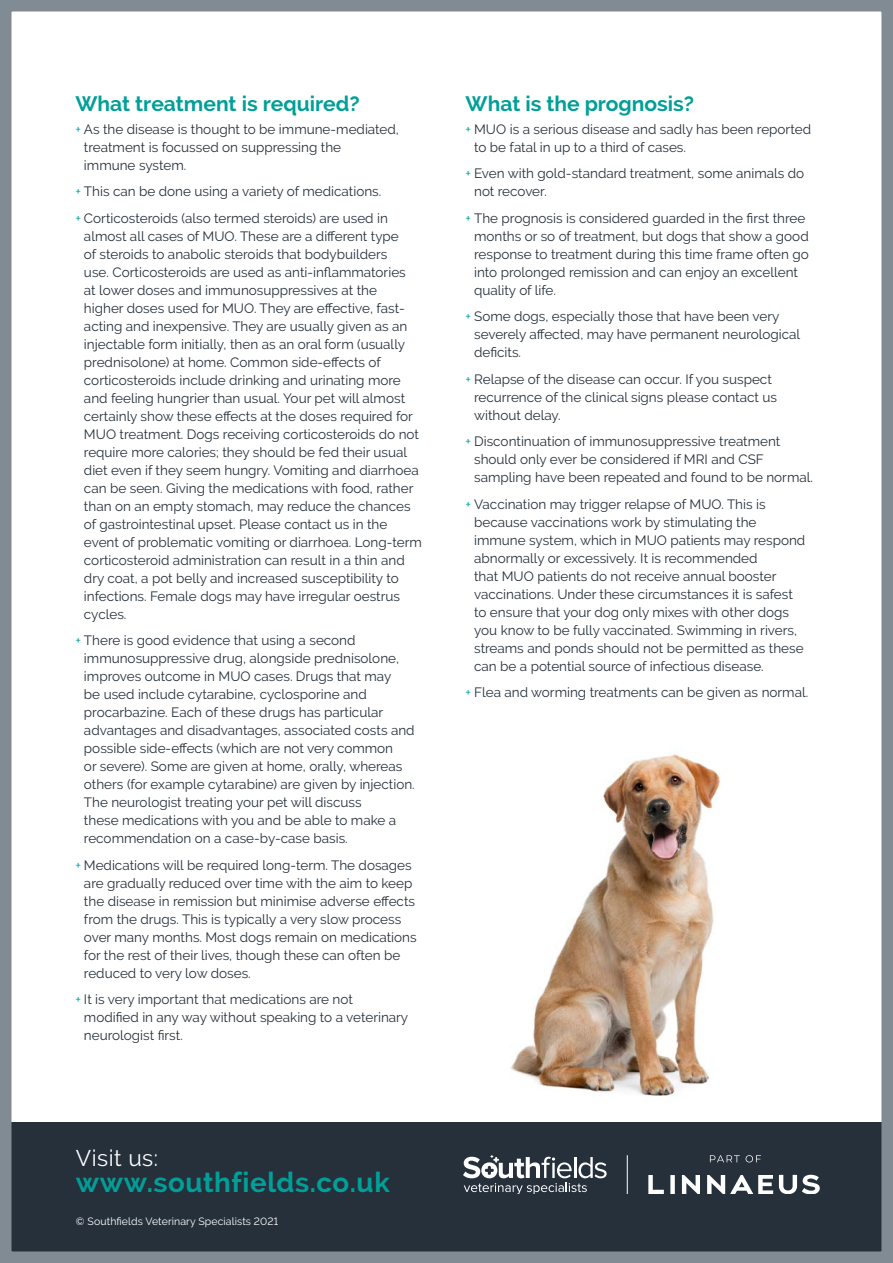
<style>
.page{position:relative;width:893px;height:1263px;background:#fff}
.page>*{position:absolute;margin:0;border:0;box-sizing:border-box;transform-origin:0 0}
.t1{font:700 27.75px "Raleway";letter-spacing:.02em;color:#009f98}
.t2{font:22.65px "Raleway";letter-spacing:.02em;color:#fff}
.t3{font:700 21px "Raleway";color:#009f98}
.t4{font:13.5px/18px "Raleway";color:#25303b}
.t5{font:10.5px "Raleway";letter-spacing:.01em;color:#fff}
.s1{color:#009f98}
</style>
<div class="page">
<div style="left:0;top:1123px;width:893px;height:140px;background:#25303b"></div>
<svg style="left:463px;top:1155px;width:144px;height:38px"></svg>
<div style="left:670px;top:1175px;width:5px;height:18px;background:#fff"></div>
<svg style="left:682px;top:1175px;width:18px;height:18px"></svg>
<svg style="left:707px;top:1175px;width:66px;height:18px"></svg>
<svg style="left:779px;top:1175px;width:41px;height:18px"></svg>
<svg style="left:648px;top:1175px;width:16px;height:18px"></svg>
<svg style="left:710px;top:1155px;width:51px;height:7px"></svg>
<hr style="left:627px;top:1155px;width:1px;height:38px;background:#fff">
<div style="left:0;top:0;width:893px;height:1263px;border:12px solid #808b94"></div>
<img style="left:510px;top:754px;width:210px;height:342px">
<h3 class="t3" style="left:75px;top:92px;width:286px">What treatment is required?</h3>
<p class="t4" style="left:84px;top:120px;width:316px;text-indent:-9px"><span class="s1">+</span> As the disease is thought to be immune-mediated, treatment is focussed on suppressing the<br>immune system.</p>
<p class="t4" style="left:75px;top:178px;width:314px;line-height:26.5px"><span class="s1">+</span> This can be done using a variety of medications. <span class="s1">+</span> Corticosteroids (also termed steroids) are used in</p>
<p class="t4" style="left:84px;top:227px;width:339px">almost all cases of MUO. These are a different type<br>of steroids to anabolic steroids that bodybuilders<br>use. Corticosteroids are used as anti-inflammatories<br>at lower doses and immunosuppressives at the<br>higher doses used for MUO. They are effective, fast&shy;acting and inexpensive. They are usually given as an injectable form initially, then as an oral form (usually prednisolone) at home. Common side-effects of corticosteroids include drinking and urinating more and feeling hungrier than usual. Your pet will almost certainly show these effects at the doses required for MUO treatment. Dogs receiving corticosteroids do not require more calories; they should be fed their usual diet even if they seem hungry. Vomiting and diarrhoea can be seen. Giving the medications with food, rather than on an empty stomach, may reduce the chances of gastrointestinal upset. Please contact us in the event of problematic vomiting or diarrhoea. Long-term corticosteroid administration can result in a thin and dry coat, a pot belly and increased susceptibility to infections. Female dogs may have irregular oestrus cycles.</p>
<p class="t4" style="left:84px;top:631px;width:332px;text-indent:-9px"><span class="s1">+</span> There is good evidence that using a second immunosuppressive drug, alongside prednisolone, improves outcome in MUO cases. Drugs that may<br>be used include cytarabine, cyclosporine and procarbazine. Each of these drugs has particular advantages and disadvantages, associated costs and possible side-effects (which are not very common<br>or severe). Some are given at home, orally, whereas others (for example cytarabine) are given by injection.<br>The neurologist treating your pet will discuss<br>these medications with you and be able to make a recommendation on a case-by-case basis.</p>
<p class="t4" style="left:84px;top:856px;width:334px;text-indent:-9px"><span class="s1">+</span> Medications will be required long-term. The dosages are gradually reduced over time with the aim to keep the disease in remission but minimise adverse effects from the drugs. This is typically a very slow process over many months. Most dogs remain on medications for the rest of their lives, though these can often be reduced to very low doses.</p>
<p class="t4" style="left:84px;top:990px;width:326px;text-indent:-9px"><span class="s1">+</span> It is very important that medications are not modified in any way without speaking to a veterinary neurologist first.</p>
<h2 class="t2" style="left:76px;top:1145px;width:84px">Visit us:</h2>
<h1 class="t1" style="left:76px;top:1166px;width:315px">www.southfields.co.uk</h1>
<p class="t5" style="left:76px;top:1215px;width:204px">© Southfields Veterinary Specialists 2021</p>
<h3 class="t3" style="left:466px;top:92px;width:230px">What is the prognosis?</h3>
<p class="t4" style="left:474px;top:120px;width:338px;text-indent:-9px"><span class="s1">+</span> MUO is a serious disease and sadly has been reported to be fatal in up to a third of cases.</p>
<p class="t4" style="left:474px;top:164px;width:332px;text-indent:-9px"><span class="s1">+</span> Even with gold-standard treatment, some animals do not recover.</p>
<p class="t4" style="left:474px;top:209px;width:336px;text-indent:-9px"><span class="s1">+</span> The prognosis is considered guarded in the first three months or so of treatment, but dogs that show a good response to treatment during this time frame often go into prolonged remission and can enjoy an excellent quality of life.</p>
<p class="t4" style="left:474px;top:307px;width:328px;text-indent:-9px"><span class="s1">+</span> Some dogs, especially those that have been very severely affected, may have permanent neurological deficits.</p>
<p class="t4" style="left:474px;top:370px;width:304px;text-indent:-9px"><span class="s1">+</span> Relapse of the disease can occur. If you suspect recurrence of the clinical signs please contact us without delay.</p>
<p class="t4" style="left:474px;top:432px;width:340px;text-indent:-9px"><span class="s1">+</span> Discontinuation of immunosuppressive treatment should only ever be considered if MRI and CSF sampling have been repeated and found to be normal.</p>
<p class="t4" style="left:474px;top:495px;width:333px;text-indent:-9px"><span class="s1">+</span> Vaccination may trigger relapse of MUO. This is because vaccinations work by stimulating the immune system, which in MUO patients may respond abnormally or excessively. It is recommended<br>that MUO patients do not receive annual booster vaccinations. Under these circumstances it is safest to ensure that your dog only mixes with other dogs you know to be fully vaccinated. Swimming in rivers, streams and ponds should not be permitted as these can be a potential source of infectious disease.</p>
<p class="t4" style="left:466px;top:683px;width:344px"><span class="s1">+</span> Flea and worming treatments can be given as normal.</p>
</div>
